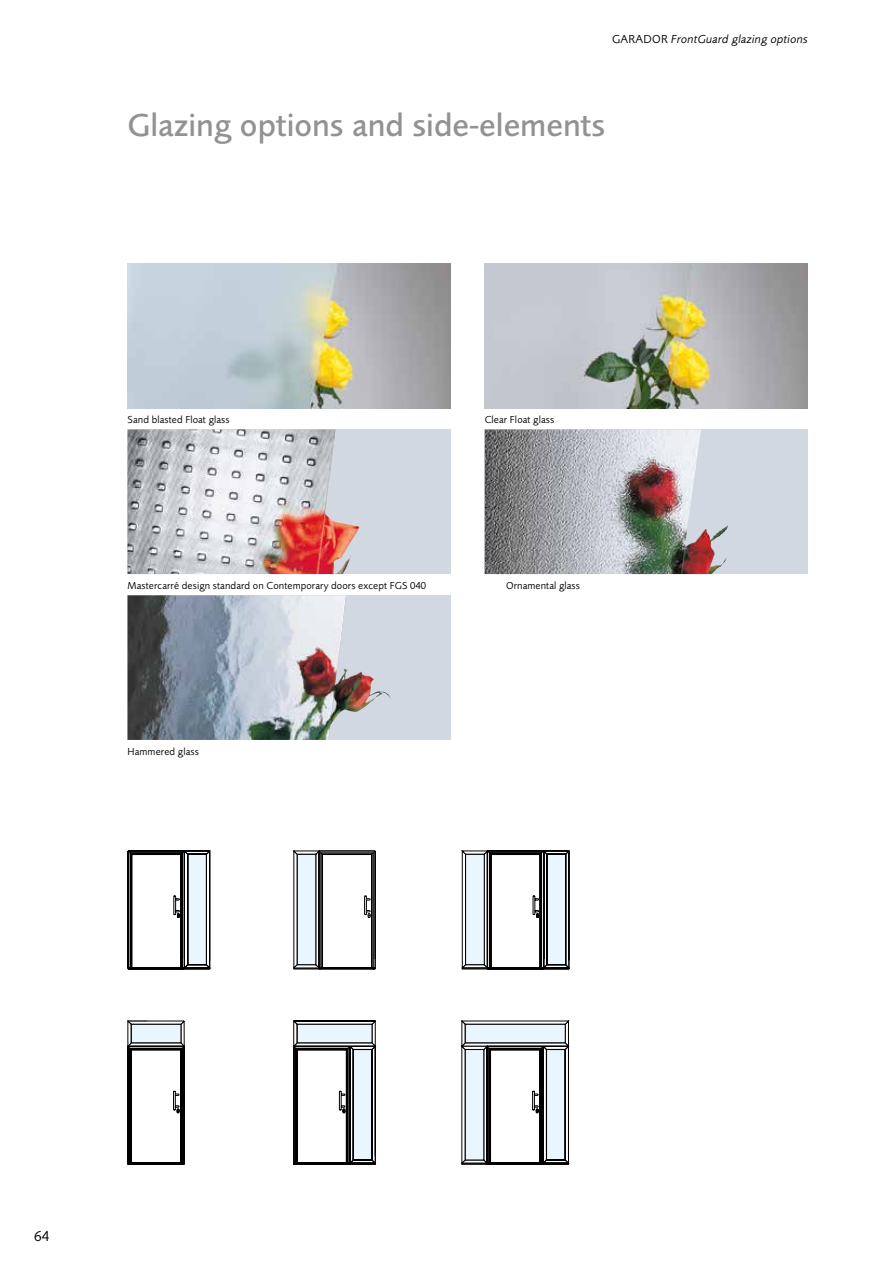
<style>
.page{position:relative;width:893px;height:1263px;background:#fff}
.page>*{position:absolute;margin:0;border:0;box-sizing:border-box;transform-origin:0 0}
.t1{font:500 33px "Foundry Sans";color:#929292}
.t2{font:15px "Foundry Sans";color:#000}
.t3{font:italic 12px "Foundry Sans";letter-spacing:.02em;color:#000}
.t4{font:10.5px "Foundry Sans";letter-spacing:.01em;color:#000}
.s1{font-style:normal}
</style>
<div class="page">
<svg style="left:462px;top:850px;width:108px;height:119px"></svg>
<svg style="left:293px;top:850px;width:83px;height:120px"></svg>
<svg style="left:128px;top:850px;width:83px;height:119px"></svg>
<svg style="left:461px;top:1020px;width:108px;height:145px"></svg>
<svg style="left:293px;top:1020px;width:83px;height:145px"></svg>
<svg style="left:128px;top:1020px;width:56px;height:144px"></svg>
<img style="left:128px;top:264px;width:323px;height:144px">
<img style="left:485px;top:264px;width:323px;height:144px">
<div style="left:128px;top:429px;width:323px;height:145px;background:#d2d8e2"></div>
<img style="left:128px;top:429px;width:232px;height:145px">
<div style="left:485px;top:429px;width:323px;height:145px;background:#d2d8e2"></div>
<img style="left:485px;top:429px;width:243px;height:145px">
<div style="left:128px;top:595px;width:323px;height:145px;background:#d2d8e2"></div>
<img style="left:128px;top:595px;width:263px;height:145px">
<p class="t3" style="left:612px;top:32px;width:197px"><span class="s1">GARADOR</span> FrontGuard glazing options</p>
<h1 class="t1" style="left:128px;top:106px;width:479px">Glazing options and side-elements</h1>
<p class="t4" style="left:128px;top:413px;width:104px">Sand blasted Float glass</p>
<p class="t4" style="left:485px;top:413px;width:71px">Clear Float glass</p>
<p class="t4" style="left:128px;top:579px;width:300px">Mastercarré design standard on Contemporary doors except FGS 040</p>
<p class="t4" style="left:128px;top:745px;width:73px">Hammered glass</p>
<p class="t4" style="left:506px;top:579px;width:75px">Ornamental glass</p>
<h2 class="t2" style="left:34px;top:1228px;width:17px">64</h2>
</div>
